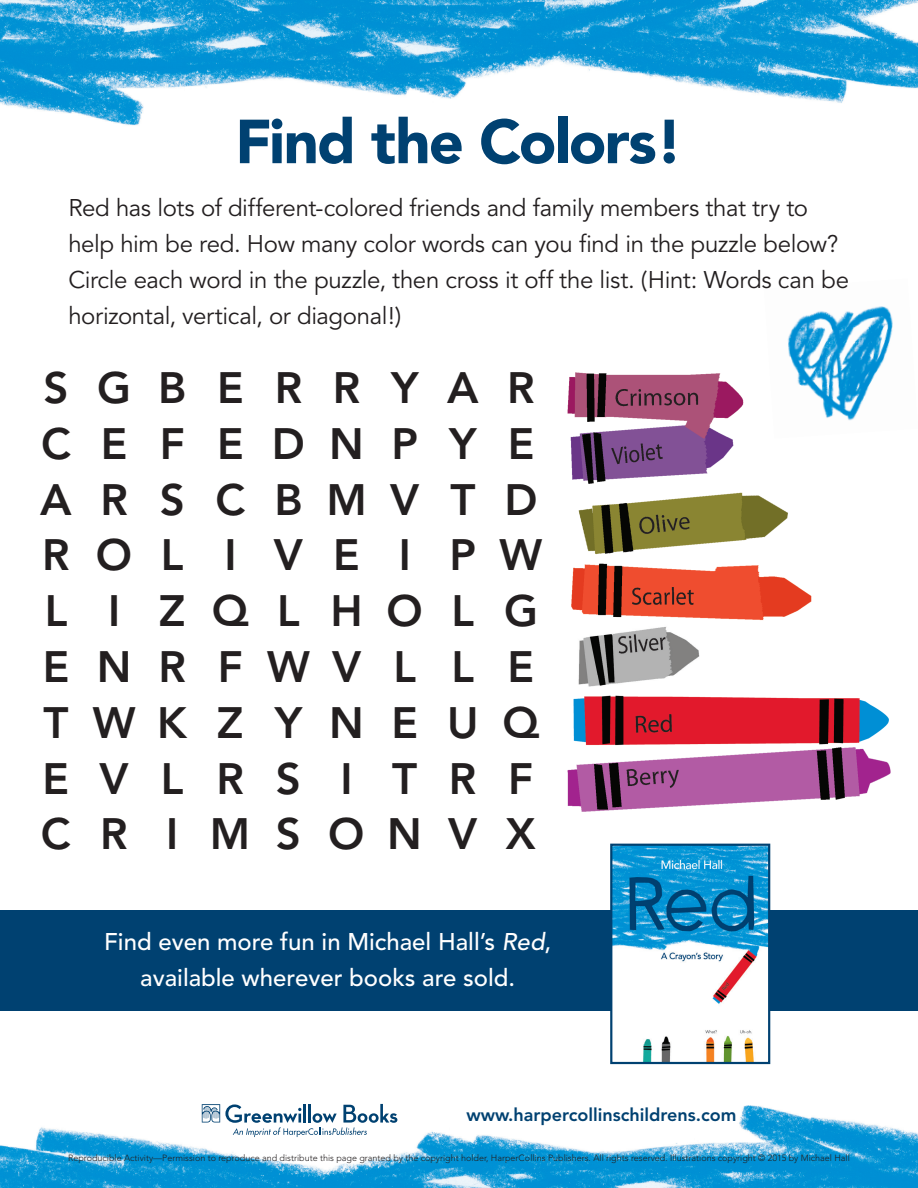
<style>
.page{position:relative;width:918px;height:1188px;background:#fff}
.page>*{position:absolute;margin:0;border:0;box-sizing:border-box;transform-origin:0 0}
.t1{font:900 61.5px "Avenir";letter-spacing:-.03em;color:#004171}
.t2{font:800 43.65px/55.8px "Avenir";letter-spacing:.665em;color:#231f20}
.t3{font:24px/36px "Avenir";letter-spacing:-.015em;color:#231f20}
.t4{font:500 24px/36px "Avenir";color:#fff;text-align:center}
.t5{font:800 18px "Avenir";color:#004171}
.t6{font:300 9px "Avenir";color:#231f20}
.s1{font-style:italic}
</style>
<div class="page">
<img style="left:0;top:1064px;width:918px;height:124px">
<img style="left:787px;top:306px;width:106px;height:115px">
<div style="left:0;top:911px;width:918px;height:100px;background:#004171"></div>
<img style="left:0;top:0;width:918px;height:126px">
<img style="left:571px;top:492px;width:241px;height:129px">
<img style="left:567px;top:372px;width:177px;height:112px">
<img style="left:567px;top:695px;width:324px;height:117px">
<img style="left:578px;top:627px;width:122px;height:60px">
<img style="left:613px;top:847px;width:154px;height:214px">
<div style="left:610px;top:844px;width:160px;height:220px;border:2px solid #004171"></div>
<svg style="left:202px;top:1104px;width:195px;height:33px"></svg>
<h1 class="t1" style="left:235px;top:105px;width:449px">Find the Colors!</h1>
<p class="t3" style="left:68px;top:190px;width:782px">Red has lots of different-colored friends and family members that try to help him be red. How many color words can you find in the puzzle below?<br>Circle each word in the puzzle, then cross it off the list. (Hint: Words can be horizontal, vertical, or diagonal!)</p>
<h2 class="t2" style="left:40px;top:360px;width:504px">SGBERRYAR<br>CEFEDNPYE<br>ARSCBMVTD<br>ROL IVE I PW<br>L I ZQLHOLG<br>ENRFWVL LE<br>TWKZYNEUQ<br>EVLRS I TRF<br>CR IMSONVX</h2>
<p class="t4" style="left:104px;top:925px;width:449px">Find even more fun in Michael Hall’s <span class="s1">Red</span>, available wherever books are sold.</p>
<p class="t5" style="left:467px;top:1104px;width:272px">www.harpercollinschildrens.com</p>
<p class="t6" style="left:68px;top:1153px;width:783px">Reproducible Activity—Permission to reproduce and distribute this page granted by the copyright holder, HarperCollins Publishers. All rights reserved. Illustrations copyright © 2015 by Michael Hall</p>
</div>
